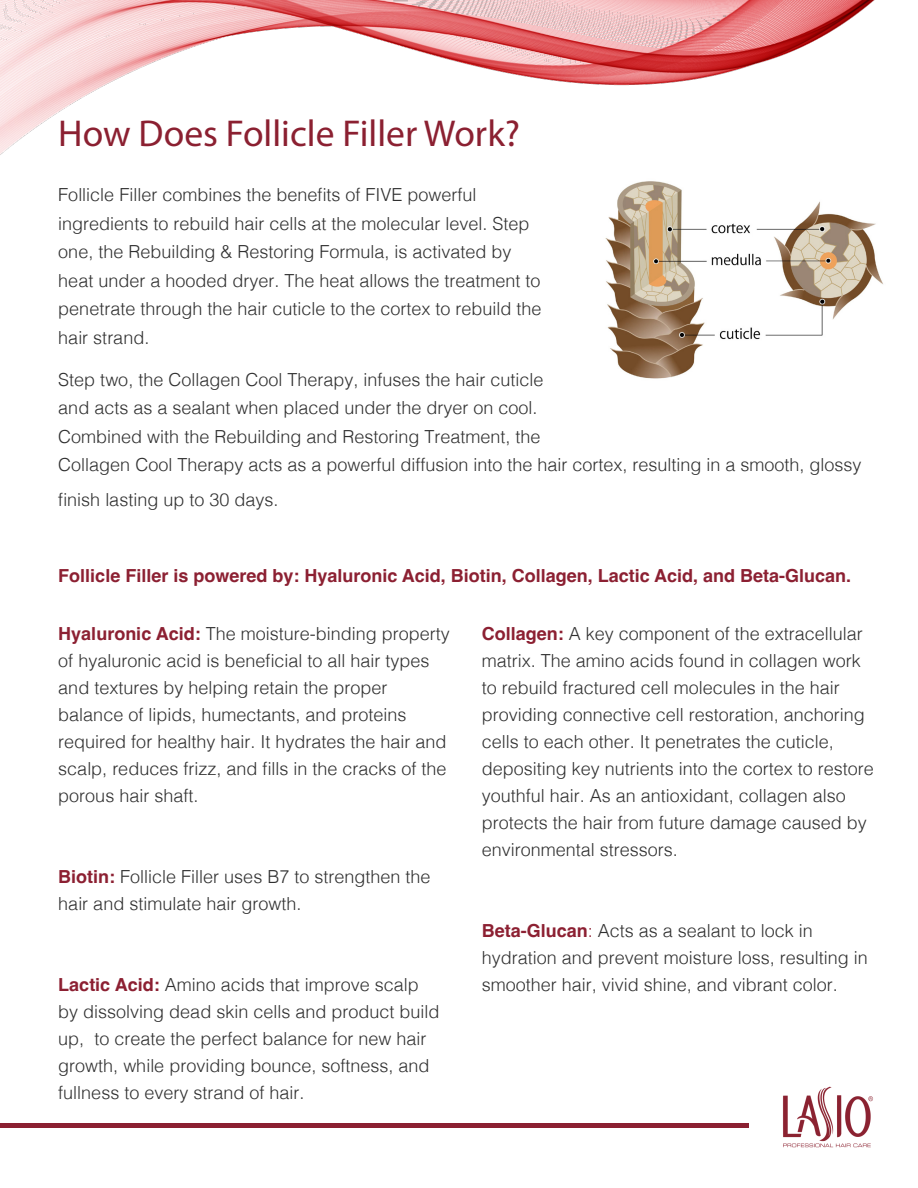
<style>
.page{position:relative;width:918px;height:1188px;background:#fff}
.page>*{position:absolute;margin:0;border:0;box-sizing:border-box;transform-origin:0 0}
.t1{font:37.5px "Myriad Pro";color:#8b2031}
.t2{font:300 18px/27px "Helvetica";color:#303030}
.t3{font:700 18px "Helvetica";color:#8c2032}
.s1{font-weight:700;color:#8c2032}
.s2{color:#8c2032}
</style>
<div class="page">
<hr style="left:0;top:1123px;width:749px;height:4px;background:#8b2031">
<img style="left:0;top:0;width:875px;height:155px">
<img style="left:782px;top:1086px;width:91px;height:62px">
<img style="left:605px;top:181px;width:278px;height:198px">
<p class="t1" style="left:58px;top:110px;width:463px">How Does Follicle Filler Work?</p>
<p class="t2" style="left:58px;top:179px;width:485px;line-height:28.5px">Follicle Filler combines the benefits of FIVE powerful ingredients to rebuild hair cells at the molecular level. Step one, the Rebuilding &amp; Restoring Formula, is activated by heat under a hooded dryer. The heat allows the treatment to penetrate through the hair cuticle to the cortex to rebuild the hair strand.</p>
<p class="t2" style="left:58px;top:364px;width:805px;line-height:28.5px">Step two, the Collagen Cool Therapy, infuses the hair cuticle<br>and acts as a sealant when placed under the dryer on cool.<br>Combined with the Rebuilding and Restoring Treatment, the<br>Collagen Cool Therapy acts as a powerful diffusion into the hair cortex, resulting in a smooth, glossy</p>
<p class="t2" style="left:58px;top:485px;width:222px">finish lasting up to 30 days.</p>
<p class="t3" style="left:58px;top:565px;width:794px">Follicle Filler is powered by: Hyaluronic Acid, Biotin, Collagen, Lactic Acid, and Beta-Glucan.</p>
<p class="t2" style="left:58px;top:619px;width:393px"><span class="s1">Hyaluronic Acid:</span> The moisture-binding property of hyaluronic acid is beneficial to all hair types and textures by helping retain the proper balance of lipids, humectants, and proteins required for healthy hair. It hydrates the hair and scalp, reduces frizz, and fills in the cracks of the porous hair shaft.</p>
<p class="t2" style="left:58px;top:862px;width:374px"><span class="s1">Biotin:</span> Follicle Filler uses B7 to strengthen the hair and stimulate hair growth.</p>
<p class="t2" style="left:58px;top:970px;width:383px"><span class="s1">Lactic Acid:</span> Amino acids that improve scalp by dissolving dead skin cells and product build up, to create the perfect balance for new hair growth, while providing bounce, softness, and fullness to every strand of hair.</p>
<p class="t2" style="left:482px;top:619px;width:394px"><span class="s1">Collagen:</span> A key component of the extracellular matrix. The amino acids found in collagen work to rebuild fractured cell molecules in the hair providing connective cell restoration, anchoring cells to each other. It penetrates the cuticle, depositing key nutrients into the cortex to restore youthful hair. As an antioxidant, collagen also protects the hair from future damage caused by environmental stressors.</p>
<p class="t2" style="left:482px;top:916px;width:388px"><span class="s1">Beta-Glucan</span><span class="s2">:</span> Acts as a sealant to lock in hydration and prevent moisture loss, resulting in smoother hair, vivid shine, and vibrant color.</p>
</div>
